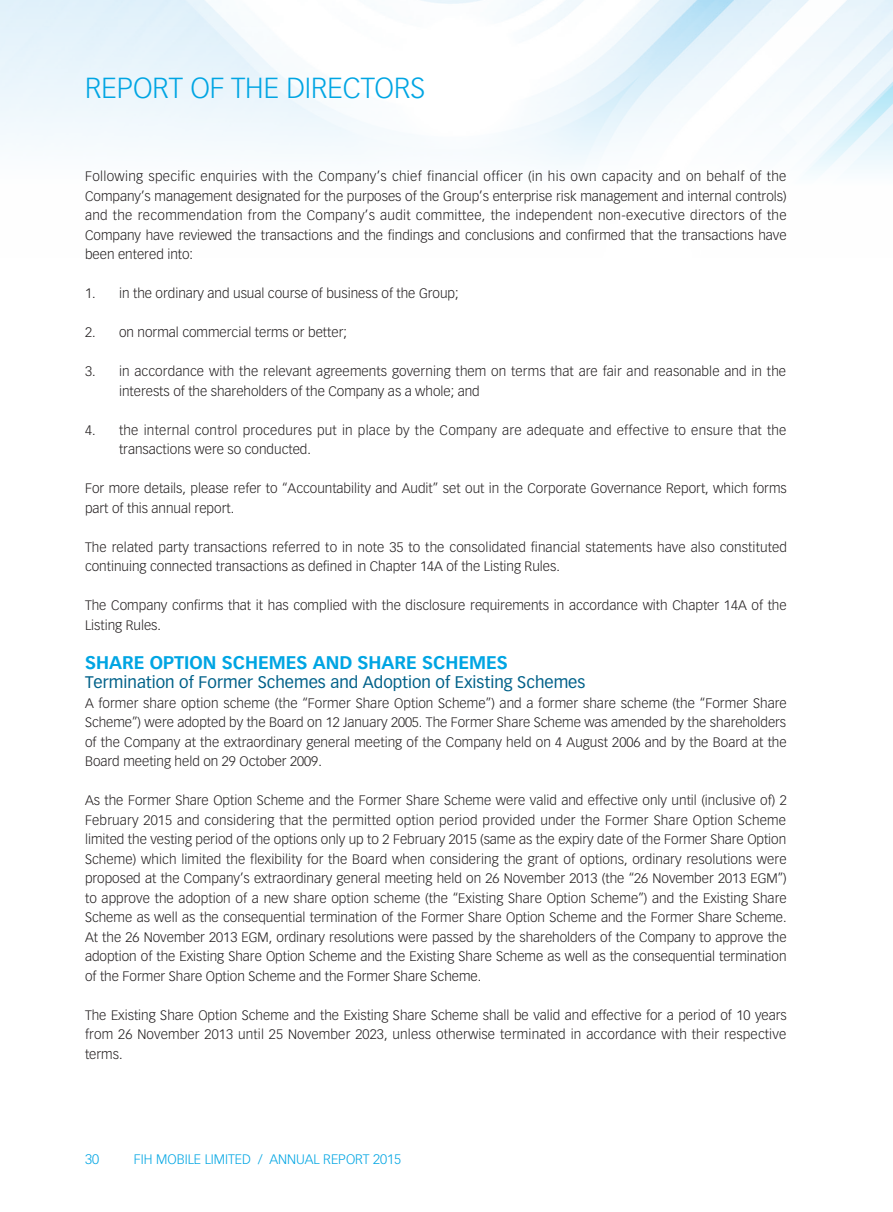
<style>
.page{position:relative;width:893px;height:1212px;background:#fff}
.page>*{position:absolute;margin:0;border:0;box-sizing:border-box;transform-origin:0 0}
.t1{font:300 28.5px "Vectora LT Std";color:#00a5e3}
._01_H1{font:700 18px "Vectora LT Std";color:#00a5e3}
._02_H2{font:16.5px "Vectora LT Std";color:#006189}
._00_txt{font:300 13.5px/19.5px "Vectora LT Std";color:#231f20;text-align:justify}
._00_txt-2{font:300 13.5px/19.5px "Vectora LT Std";letter-spacing:.02em;color:#231f20}
.t2{font:300 13.5px "Vectora LT Std";color:#00a5e3}
</style>
<div class="page">
<img style="left:0;top:0;width:893px;height:175px">
<h1 class="t1" style="left:85px;top:71px;width:342px">REPORT OF THE DIRECTORS</h1>
<p class="_00_txt" style="left:85px;top:167px;width:703px">Following specific enquiries with the Company’s chief financial officer (in his own capacity and on behalf of the Company’s management designated for the purposes of the Group’s enterprise risk management and internal controls) and the recommendation from the Company’s audit committee, the independent non-executive directors of the Company have reviewed the transactions and the findings and conclusions and confirmed that the transactions have been entered into:</p>
<p class="_00_txt" style="left:85px;top:284px;width:375px">1. in the ordinary and usual course of business of the Group;</p>
<p class="_00_txt" style="left:85px;top:323px;width:263px">2. on normal commercial terms or better;</p>
<p class="_00_txt" style="left:119px;top:362px;width:669px;text-indent:-34px">3. in accordance with the relevant agreements governing them on terms that are fair and reasonable and in the interests of the shareholders of the Company as a whole; and</p>
<p class="_00_txt-2" style="left:119px;top:420px;width:669px;text-indent:-34px">4. the internal control procedures put in place by the Company are adequate and effective to ensure that the transactions were so conducted.</p>
<p class="_00_txt" style="left:85px;top:479px;width:703px">For more details, please refer to “Accountability and Audit” set out in the Corporate Governance Report, which forms part of this annual report.</p>
<p class="_00_txt" style="left:85px;top:537px;width:703px">The related party transactions referred to in note 35 to the consolidated financial statements have also constituted continuing connected transactions as defined in Chapter 14A of the Listing Rules.</p>
<p class="_00_txt" style="left:85px;top:596px;width:703px">The Company confirms that it has complied with the disclosure requirements in accordance with Chapter 14A of the<br>Listing Rules.</p>
<p class="_01_H1" style="left:85px;top:651px;width:424px">SHARE OPTION SCHEMES AND SHARE SCHEMES</p>
<p class="_02_H2" style="left:85px;top:673px;width:502px">Termination of Former Schemes and Adoption of Existing Schemes</p>
<p class="_00_txt" style="left:85px;top:693px;width:703px">A former share option scheme (the “Former Share Option Scheme”) and a former share scheme (the “Former Share Scheme”) were adopted by the Board on 12 January 2005. The Former Share Scheme was amended by the shareholders of the Company at the extraordinary general meeting of the Company held on 4 August 2006 and by the Board at the Board meeting held on 29 October 2009.</p>
<p class="_00_txt" style="left:85px;top:791px;width:703px">As the Former Share Option Scheme and the Former Share Scheme were valid and effective only until (inclusive of) 2<br>February 2015 and considering that the permitted option period provided under the Former Share Option Scheme limited the vesting period of the options only up to 2 February 2015 (same as the expiry date of the Former Share Option Scheme) which limited the flexibility for the Board when considering the grant of options, ordinary resolutions were proposed at the Company’s extraordinary general meeting held on 26 November 2013 (the “26 November 2013 EGM”) to approve the adoption of a new share option scheme (the “Existing Share Option Scheme”) and the Existing Share Scheme as well as the consequential termination of the Former Share Option Scheme and the Former Share Scheme.<br>At the 26 November 2013 EGM, ordinary resolutions were passed by the shareholders of the Company to approve the adoption of the Existing Share Option Scheme and the Existing Share Scheme as well as the consequential termination of the Former Share Option Scheme and the Former Share Scheme.</p>
<p class="_00_txt" style="left:85px;top:1005px;width:703px">The Existing Share Option Scheme and the Existing Share Scheme shall be valid and effective for a period of 10 years from 26 November 2013 until 25 November 2023, unless otherwise terminated in accordance with their respective terms.</p>
<p class="t2" style="left:85px;top:1151px;width:16px">30</p>
<p class="t2" style="left:134px;top:1151px;width:269px">FIH MOBILE LIMITED / ANNUAL REPORT 2015</p>
</div>
